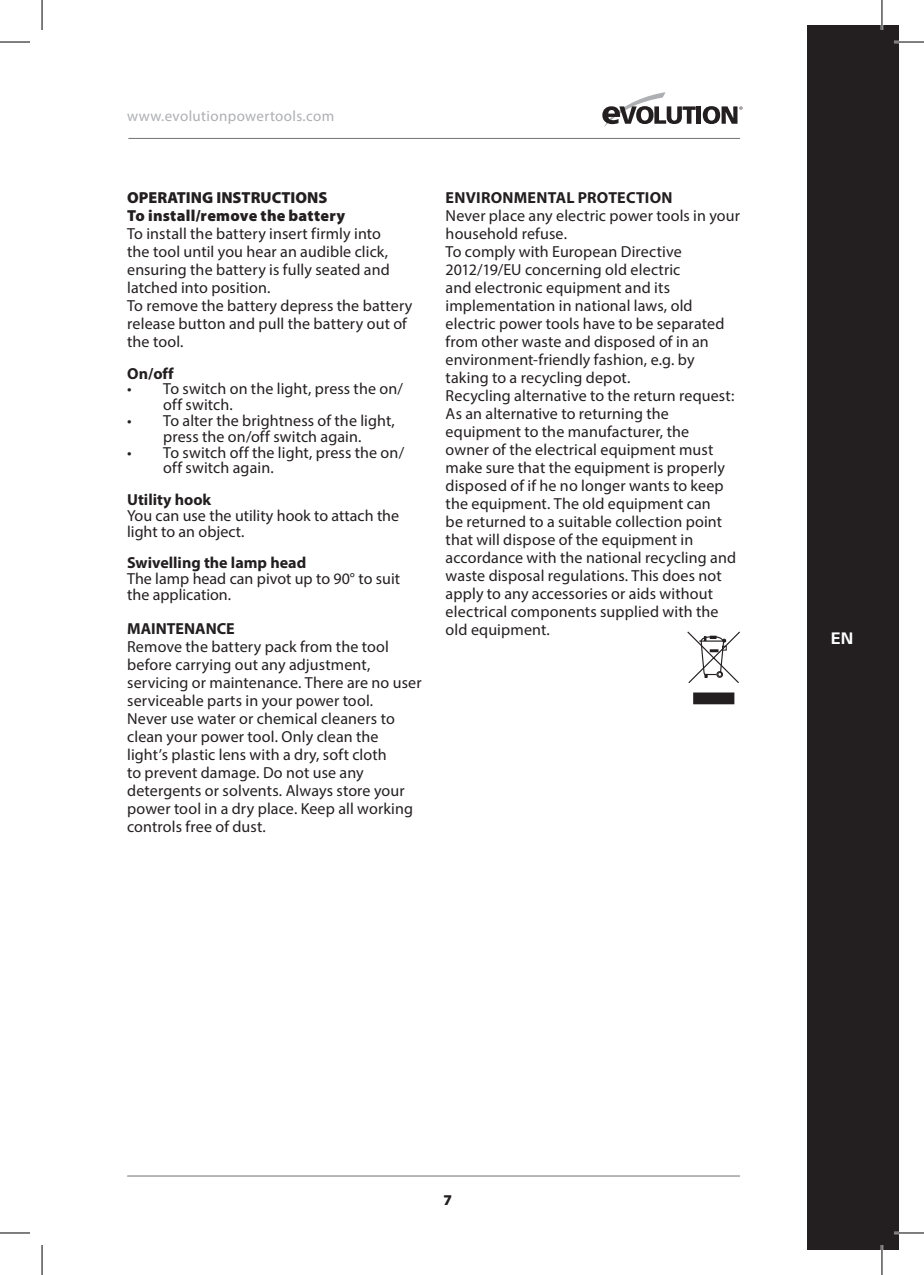
<style>
.page{position:relative;width:924px;height:1275px;background:#fff}
.page>*{position:absolute;margin:0;border:0;box-sizing:border-box;transform-origin:0 0}
.t1{font:16px/18px "Myriad Pro";letter-spacing:.005em;color:#231f20}
.t2{font:700 16px "Myriad Pro";color:#231f20}
.t3{font:900 16px "Myriad Pro";color:#231f20}
.t4{font:700 16px "Univers";color:#fff}
.t5{font:15px "Myriad Pro";letter-spacing:.025em;color:#aeafb3}
.t6{font:900 15px "Myriad Pro";color:#231f20}
</style>
<div class="page">
<svg style="left:602px;top:92px;width:93px;height:35px"></svg>
<div style="left:696px;top:106px;width:5px;height:18px;background:#231f20"></div>
<svg style="left:702px;top:106px;width:40px;height:18px"></svg>
<hr style="left:128px;top:138px;width:611px;height:1px;background:#717074">
<hr style="left:127px;top:1175px;width:612px;height:1px;background:#717074">
<div style="left:807px;top:25px;width:91px;height:1225px;background:#231f20"></div>
<div style="left:694px;top:694px;width:38px;height:8px;background:#231f20"></div>
<div style="left:692px;top:692px;width:42px;height:12px;border:3px solid #231f20"></div>
<svg style="left:687px;top:631px;width:53px;height:53px"></svg>
<hr style="left:893px;top:41px;width:30px;height:2px;background:#fff">
<hr style="left:893px;top:1231px;width:30px;height:3px;background:#fff">
<hr style="left:880px;top:0;width:2px;height:30px;background:#fff">
<hr style="left:880px;top:1245px;width:2px;height:30px;background:#fff">
<hr style="left:0;top:42px;width:30px;height:1px;background:#000">
<hr style="left:893px;top:42px;width:30px;height:1px;background:#000">
<hr style="left:0;top:1232px;width:30px;height:1px;background:#000">
<hr style="left:893px;top:1232px;width:30px;height:1px;background:#000">
<hr style="left:42px;top:0;width:1px;height:30px;background:#000">
<hr style="left:42px;top:1245px;width:1px;height:30px;background:#000">
<hr style="left:881px;top:0;width:1px;height:30px;background:#000">
<hr style="left:881px;top:1245px;width:1px;height:30px;background:#000">
<p class="t5" style="left:127px;top:107px;width:208px">www.evolutionpowertools.com</p>
<p class="t3" style="left:127px;top:187px;width:202px">OPERATING INSTRUCTIONS</p>
<p class="t3" style="left:127px;top:205px;width:219px">To install/remove the battery</p>
<p class="t1" style="left:127px;top:224px;width:264px">To install the battery insert firmly into the tool until you hear an audible click, ensuring the battery is fully seated and latched into position.</p>
<p class="t1" style="left:127px;top:296px;width:287px">To remove the battery depress the battery release button and pull the battery out of the tool.</p>
<p class="t2" style="left:127px;top:363px;width:48px">On/off</p>
<p class="t1" style="left:163px;top:381px;width:241px;line-height:15.8px;text-indent:-36px">• To switch on the light, press the on/ off switch.</p>
<p class="t1" style="left:127px;top:412px;width:269px;line-height:15.8px;text-align:center">• To alter the brightness of the light, press the on/off switch again.</p>
<p class="t1" style="left:163px;top:444px;width:242px;line-height:15.8px;text-indent:-36px">• To switch off the light, press the on/ off switch again.</p>
<p class="t2" style="left:127px;top:489px;width:86px">Utility hook</p>
<p class="t1" style="left:127px;top:507px;width:273px;line-height:15.8px">You can use the utility hook to attach the light to an object.</p>
<p class="t2" style="left:127px;top:552px;width:180px">Swivelling the lamp head</p>
<p class="t1" style="left:127px;top:570px;width:274px;line-height:15.8px">The lamp head can pivot up to 90° to suit the application.</p>
<p class="t2" style="left:127px;top:618px;width:109px">MAINTENANCE</p>
<p class="t1" style="left:127px;top:637px;width:296px">Remove the battery pack from the tool before carrying out any adjustment, servicing or maintenance. There are no user serviceable parts in your power tool.</p>
<p class="t1" style="left:127px;top:709px;width:287px">Never use water or chemical cleaners to clean your power tool. Only clean the light’s plastic lens with a dry, soft cloth<br>to prevent damage. Do not use any detergents or solvents. Always store your power tool in a dry place. Keep all working controls free of dust.</p>
<p class="t2" style="left:445px;top:187px;width:228px">ENVIRONMENTAL PROTECTION</p>
<p class="t1" style="left:445px;top:206px;width:296px">Never place any electric power tools in your</p>
<p class="t1" style="left:445px;top:224px;width:123px">household refuse.</p>
<p class="t1" style="left:445px;top:242px;width:280px">To comply with European Directive 2012/19/EU concerning old electric<br>and electronic equipment and its implementation in national laws, old electric power tools have to be separated from other waste and disposed of in an environment-friendly fashion, e.g. by taking to a recycling depot.</p>
<p class="t1" style="left:445px;top:386px;width:290px">Recycling alternative to the return request:</p>
<p class="t1" style="left:445px;top:404px;width:292px">As an alternative to returning the equipment to the manufacturer, the owner of the electrical equipment must make sure that the equipment is properly disposed of if he no longer wants to keep the equipment. The old equipment can<br>be returned to a suitable collection point that will dispose of the equipment in accordance with the national recycling and waste disposal regulations. This does not apply to any accessories or aids without electrical components supplied with the old equipment.</p>
<p class="t4" style="left:830px;top:628px;width:24px">EN</p>
<p class="t6" style="left:443px;top:1189px;width:10px">7</p>
</div>
